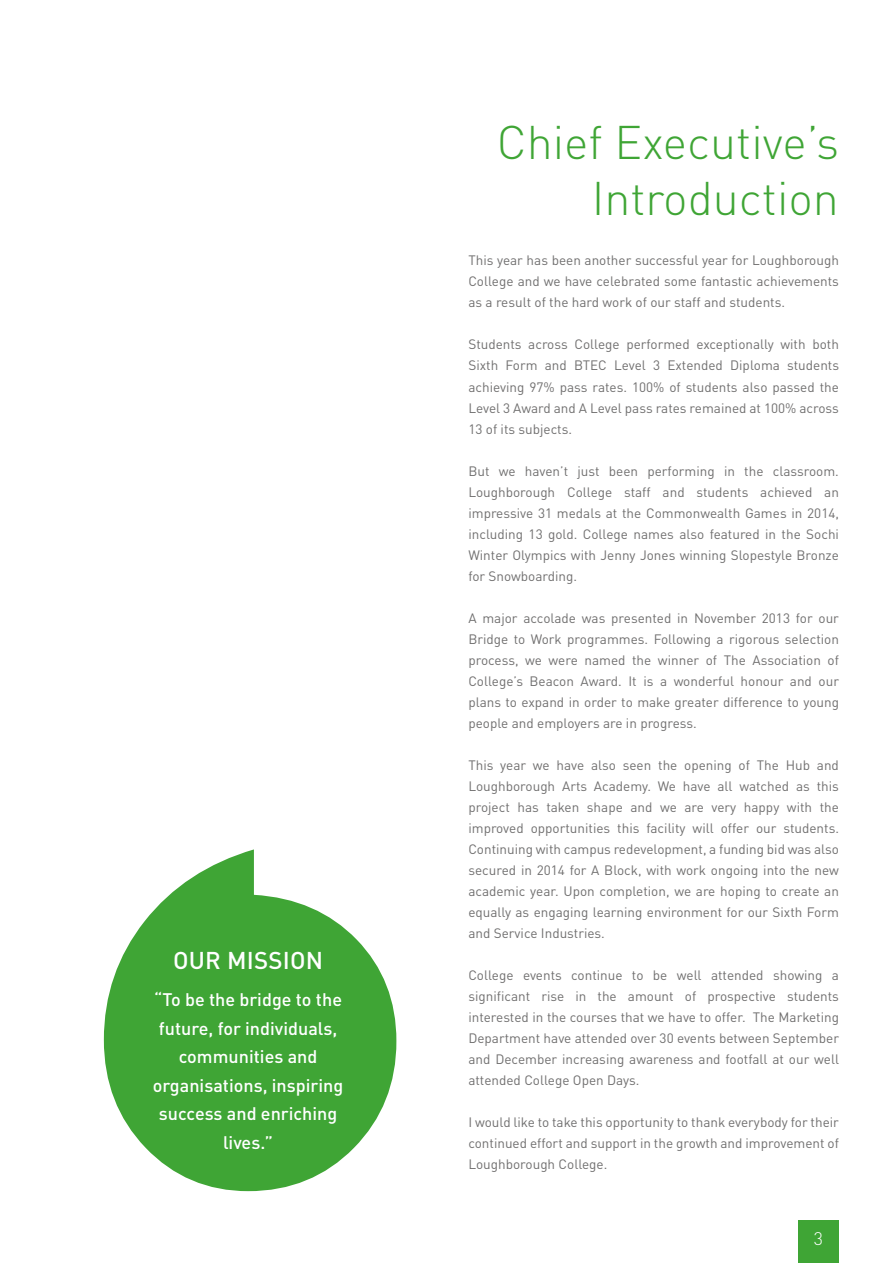
<style>
.page{position:relative;width:893px;height:1263px;background:#fff}
.page>*{position:absolute;margin:0;border:0;box-sizing:border-box;transform-origin:0 0}
.t1{font:300 46.5px/55.8px "DINOT";color:#3fa535;text-align:right}
.t2{font:500 24px "DINOT";letter-spacing:.01em;color:#fff}
.t3{font:500 18px/28.5px "DINOT";color:#fff;text-align:center}
.t4{font:300 18px "DINOT";color:#fff}
.t5{font:13.5px/21px "DINOT";color:#706f6f;text-align:justify}
</style>
<div class="page">
<div style="left:798px;top:1221px;width:41px;height:42px;background:#3fa535"></div>
<svg style="left:104px;top:849px;width:292px;height:342px;fill:#3fa535"></svg>
<h2 class="t2" style="left:173px;top:945px;width:152px">OUR MISSION</h2>
<h3 class="t3" style="left:153px;top:985px;width:192px">“To be the bridge to the future, for individuals, communities and organisations, inspiring success and enriching lives.”</h3>
<h1 class="t1" style="left:497px;top:114px;width:344px">Chief Executive’s<br>Introduction</h1>
<p class="t5" style="left:468px;top:250px;width:372px">This year has been another successful year for Loughborough College and we have celebrated some fantastic achievements as a result of the hard work of our staff and students.</p>
<p class="t5" style="left:468px;top:334px;width:372px">Students across College performed exceptionally with both Sixth Form and BTEC Level 3 Extended Diploma students achieving 97% pass rates. 100% of students also passed the Level 3 Award and A Level pass rates remained at 100% across 13 of its subjects.</p>
<p class="t5" style="left:468px;top:460px;width:372px">But we haven’t just been performing in the classroom.<br>Loughborough College staff and students achieved an impressive 31 medals at the Commonwealth Games in 2014, including 13 gold. College names also featured in the Sochi Winter Olympics with Jenny Jones winning Slopestyle Bronze for Snowboarding.</p>
<p class="t5" style="left:468px;top:607px;width:372px">A major accolade was presented in November 2013 for our Bridge to Work programmes. Following a rigorous selection process, we were named the winner of The Association of College’s Beacon Award. It is a wonderful honour and our plans to expand in order to make greater difference to young people and employers are in progress.</p>
<p class="t5" style="left:468px;top:754px;width:372px">This year we have also seen the opening of The Hub and Loughborough Arts Academy. We have all watched as this project has taken shape and we are very happy with the improved opportunities this facility will offer our students.<br>Continuing with campus redevelopment, a funding bid was also secured in 2014 for A Block, with work ongoing into the new academic year. Upon completion, we are hoping to create an equally as engaging learning environment for our Sixth Form and Service Industries.</p>
<p class="t5" style="left:468px;top:964px;width:372px">College events continue to be well attended showing a significant rise in the amount of prospective students interested in the courses that we have to offer. The Marketing Department have attended over 30 events between September and December increasing awareness and footfall at our well attended College Open Days.</p>
<p class="t5" style="left:468px;top:1111px;width:372px">I would like to take this opportunity to thank everybody for their continued effort and support in the growth and improvement of Loughborough College.</p>
<h3 class="t4" style="left:814px;top:1227px;width:11px">3</h3>
</div>
